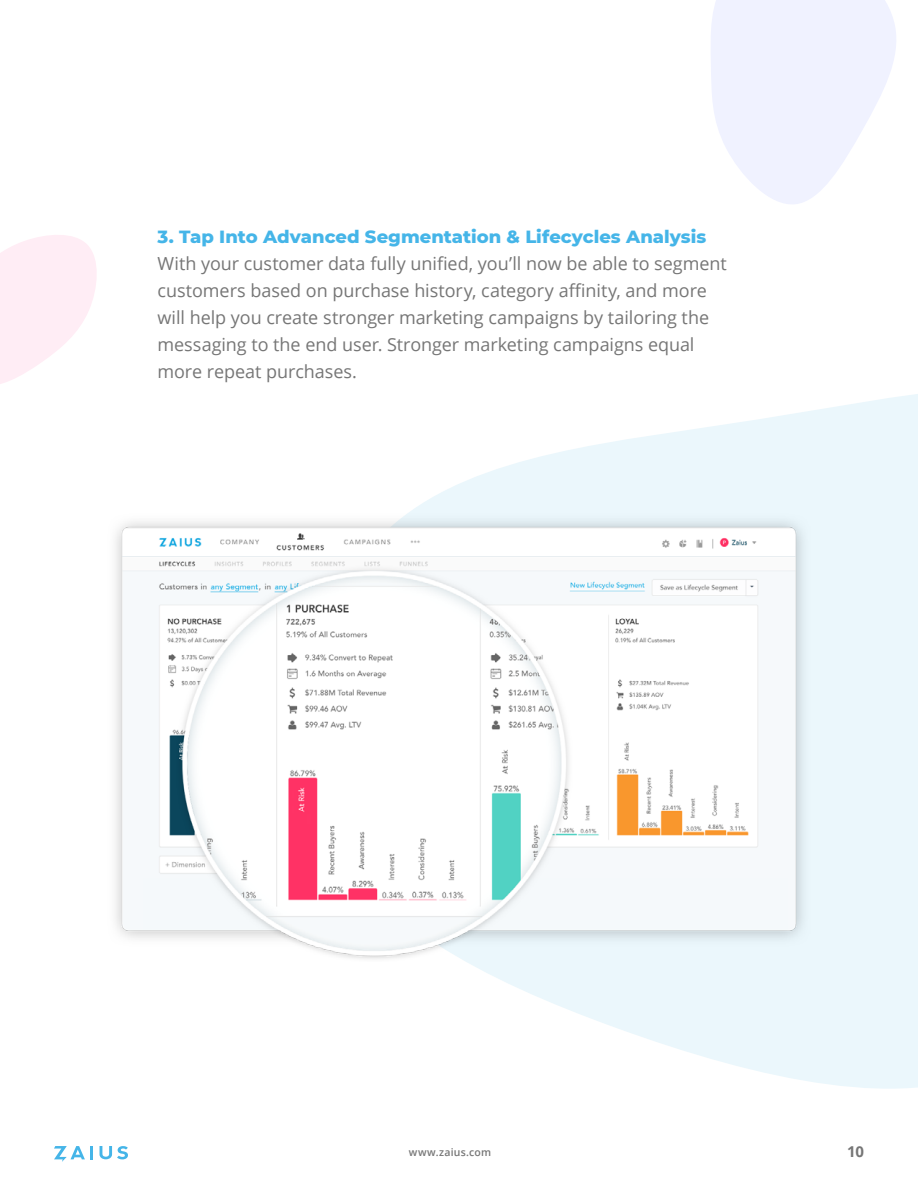
<style>
.page{position:relative;width:918px;height:1188px;background:#fff}
.page>*{position:absolute;margin:0;border:0;box-sizing:border-box;transform-origin:0 0}
.t1{font:18px/27px "Open Sans";letter-spacing:-.005em;color:#767676}
.t2{font:800 18px "Montserrat";color:#45b5e8}
.t3{font:700 15px "Open Sans";color:#767676}
.t4{font:600 10.5px "Open Sans";letter-spacing:.025em;color:#767676}
</style>
<div class="page">
<svg style="left:54px;top:1146px;width:39px;height:16px"></svg>
<svg style="left:100px;top:1146px;width:28px;height:13px"></svg>
<svg style="left:407px;top:394px;width:511px;height:695px;fill:#ebf7fc"></svg>
<svg style="left:711px;top:0;width:185px;height:204px"></svg>
<svg style="left:0;top:235px;width:97px;height:149px"></svg>
<img style="left:115px;top:514px;width:696px;height:449px">
<p class="t2" style="left:158px;top:223px;width:550px">3. Tap Into Advanced Segmentation &amp; Lifecycles Analysis</p>
<p class="t1" style="left:158px;top:249px;width:571px">With your customer data fully unified, you’ll now be able to segment customers based on purchase history, category affinity, and more will help you create stronger marketing campaigns by tailoring the messaging to the end user. Stronger marketing campaigns equal more repeat purchases.</p>
<p class="t4" style="left:409px;top:1145px;width:84px">www.zaius.com</p>
<p class="t3" style="left:847px;top:1141px;width:18px">10</p>
</div>
